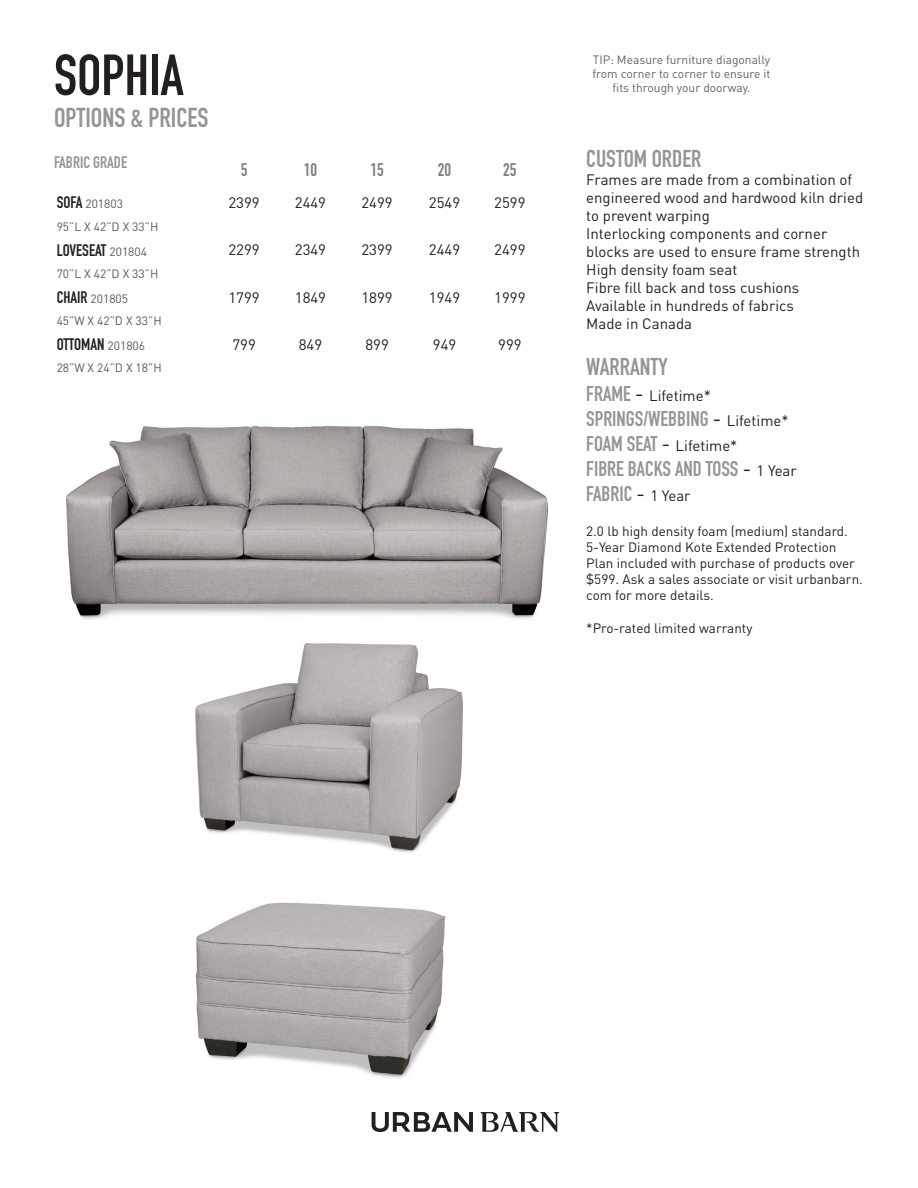
<style>
.page{position:relative;width:918px;height:1188px;background:#fff}
.page>*{position:absolute;margin:0;border:0;box-sizing:border-box;transform-origin:0 0}
.t1{font:57px "DIN Engschrift Std";color:#231f20}
.t2{font:27px "DIN Engschrift Std";color:#939598}
.t3{font:24px "DIN Engschrift Std";color:#939598}
.t4{font:21px "DIN Engschrift Std";color:#939598}
.Grade{font:18px "DIN Engschrift Std";color:#7f7f7f}
.Grade-2{font:16.5px "DIN Engschrift Std";color:#231f20}
.t5{font:16.5px "DIN Engschrift Std";color:#939598}
.Grade-3{font:15px/18px "DINOT";color:#231f20}
.t6{font:13.5px/16.2px "DINOT";color:#231f20}
.t7{font:12px/14.4px "DINOT";color:#636366;text-align:center}
.Grade-4{font:12px "DINOT";color:#57585a}
.s1{font-family:"DIN Engschrift Std";font-size:21px;color:#939598}
.s2{font-size:21px}
.s3{font-family:"DINOT";color:#231f20}
.s4{font-family:"DINOT";font-size:15px;color:#231f20}
.s5{font-family:"DIN Engschrift Std";font-size:16.5px;color:#231f20}
.s6{font-family:"DINOT";font-size:12px;color:#57585a}
</style>
<div class="page">
<img style="left:66px;top:425px;width:482px;height:195px">
<img style="left:195px;top:902px;width:251px;height:176px">
<img style="left:195px;top:643px;width:268px;height:210px">
<svg style="left:372px;top:1112px;width:101px;height:20px"></svg>
<svg style="left:480px;top:1112px;width:79px;height:20px"></svg>
<p class="t1" style="left:54px;top:42px;width:131px">SOPHIA</p>
<p class="t2" style="left:54px;top:101px;width:156px">OPTIONS &amp; PRICES</p>
<p class="t7" style="left:592px;top:52px;width:180px">TIP: Measure furniture diagonally from corner to corner to ensure it fits through your doorway.</p>
<p class="t5" style="left:54px;top:152px;width:75px">FABRIC GRADE</p>
<p class="t3" style="left:586px;top:144px;width:117px">CUSTOM ORDER</p>
<p class="Grade-3" style="left:586px;top:170px;width:278px">Frames are made from a combination of engineered wood and hardwood kiln dried to prevent warping</p>
<p class="Grade-3" style="left:586px;top:224px;width:275px">Interlocking components and corner blocks are used to ensure frame strength</p>
<p class="Grade-3" style="left:586px;top:260px;width:153px">High density foam seat</p>
<p class="Grade-3" style="left:586px;top:278px;width:215px">Fibre fill back and toss cushions</p>
<p class="Grade-3" style="left:586px;top:296px;width:209px">Available in hundreds of fabrics</p>
<p class="Grade-3" style="left:586px;top:314px;width:107px">Made in Canada</p>
<p class="t3" style="left:586px;top:353px;width:83px">WARRANTY</p>
<p class="Grade-3" style="left:586px;top:386px;width:126px"><span class="s1">FRAME</span> <span class="s2">-</span> Lifetime*</p>
<p class="t4" style="left:586px;top:406px;width:204px">SPRINGS/WEBBING <span class="s3">-</span> <span class="s4">Lifetime*</span></p>
<p class="Grade-3" style="left:586px;top:436px;width:153px"><span class="s1">FOAM SEAT</span> <span class="s2">-</span> Lifetime*</p>
<p class="t4" style="left:586px;top:457px;width:212px">FIBRE BACKS AND TOSS <span class="s3">-</span> <span class="s4">1 Year</span></p>
<p class="t4" style="left:586px;top:482px;width:106px">FABRIC <span class="s3">-</span> <span class="s4">1 Year</span></p>
<p class="t6" style="left:586px;top:522px;width:263px">2.0 lb high density foam (medium) standard.</p>
<p class="t6" style="left:586px;top:538px;width:278px">5-Year Diamond Kote Extended Protection Plan included with purchase of products over $599. Ask a sales associate or visit urbanbarn. com for more details.</p>
<p class="t6" style="left:586px;top:619px;width:168px">*Pro-rated limited warranty</p>
<p class="Grade" style="left:241px;top:159px;width:8px">5</p>
<p class="Grade" style="left:304px;top:159px;width:15px">10</p>
<p class="Grade" style="left:370px;top:159px;width:15px">15</p>
<p class="Grade" style="left:438px;top:159px;width:15px">20</p>
<p class="Grade" style="left:503px;top:159px;width:15px">25</p>
<p class="Grade-4" style="left:57px;top:196px;width:68px"><span class="s5">SOFA</span> 201803</p>
<p class="Grade-3" style="left:228px;top:193px;width:33px">2399</p>
<p class="Grade-3" style="left:295px;top:193px;width:33px">2449</p>
<p class="Grade-3" style="left:361px;top:193px;width:33px">2499</p>
<p class="Grade-3" style="left:429px;top:193px;width:33px">2549</p>
<p class="Grade-3" style="left:494px;top:193px;width:33px">2599</p>
<p class="Grade-4" style="left:57px;top:218px;width:103px">95”L X 42”D X 33”H</p>
<p class="Grade-2" style="left:57px;top:240px;width:92px">LOVESEAT <span class="s6">201804</span></p>
<p class="Grade-3" style="left:228px;top:240px;width:33px">2299</p>
<p class="Grade-3" style="left:295px;top:240px;width:33px">2349</p>
<p class="Grade-3" style="left:361px;top:240px;width:33px">2399</p>
<p class="Grade-3" style="left:429px;top:240px;width:33px">2449</p>
<p class="Grade-3" style="left:494px;top:240px;width:33px">2499</p>
<p class="Grade-4" style="left:57px;top:265px;width:103px">70”L X 42”D X 33”H</p>
<p class="Grade-4" style="left:57px;top:290px;width:73px"><span class="s5">CHAIR</span> 201805</p>
<p class="Grade-3" style="left:228px;top:288px;width:33px">1799</p>
<p class="Grade-3" style="left:295px;top:288px;width:33px">1849</p>
<p class="Grade-3" style="left:361px;top:288px;width:33px">1899</p>
<p class="Grade-3" style="left:429px;top:288px;width:33px">1949</p>
<p class="Grade-3" style="left:494px;top:288px;width:33px">1999</p>
<p class="Grade-4" style="left:57px;top:313px;width:107px">45”W X 42”D X 33”H</p>
<p class="Grade-2" style="left:57px;top:335px;width:90px">OTTOMAN <span class="s6">201806</span></p>
<p class="Grade-3" style="left:232px;top:335px;width:25px">799</p>
<p class="Grade-3" style="left:299px;top:335px;width:25px">849</p>
<p class="Grade-3" style="left:365px;top:335px;width:25px">899</p>
<p class="Grade-3" style="left:433px;top:335px;width:25px">949</p>
<p class="Grade-3" style="left:498px;top:335px;width:25px">999</p>
<p class="Grade-4" style="left:57px;top:360px;width:107px">28”W X 24”D X 18”H</p>
</div>
